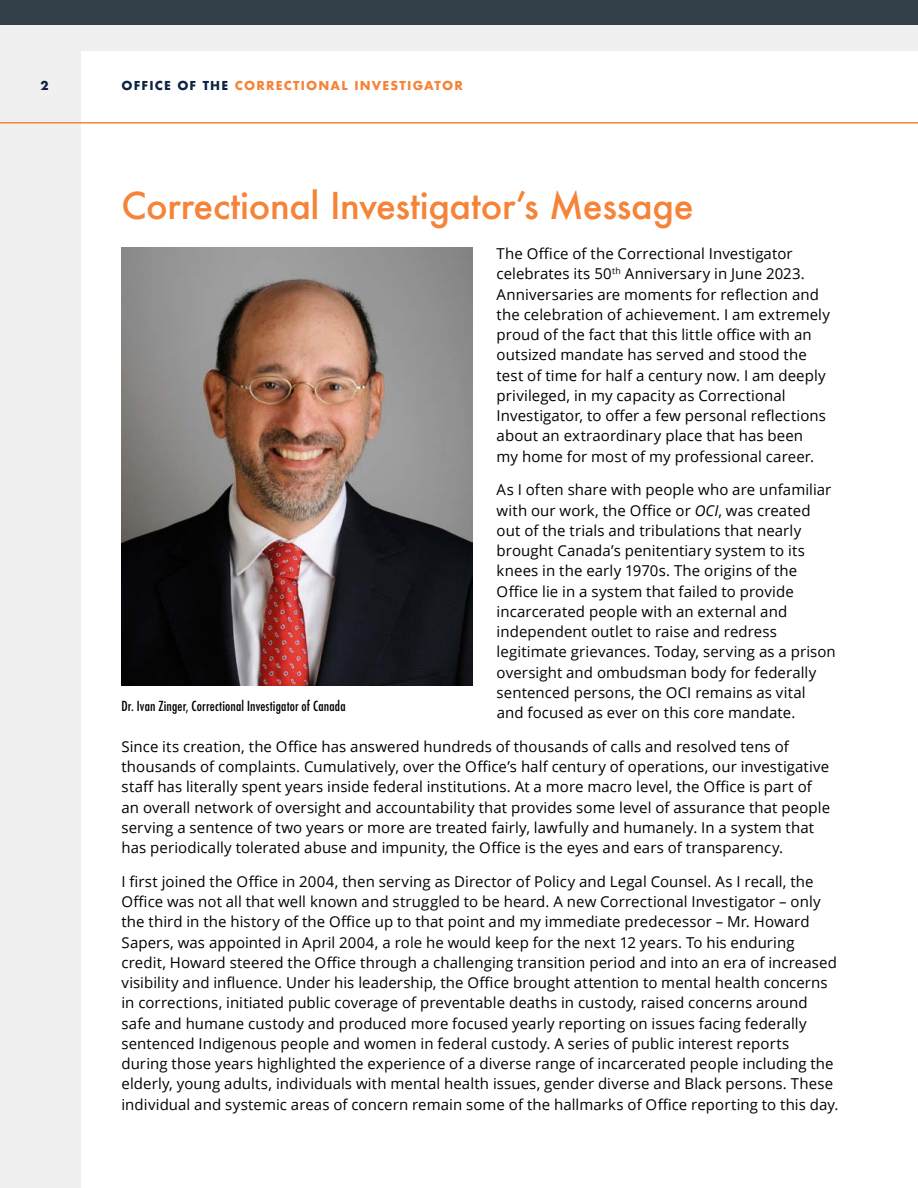
<style>
.page{position:relative;width:918px;height:1188px;background:#f1f0f1}
.page>*{position:absolute;margin:0;border:0;box-sizing:border-box;transform-origin:0 0}
.t1{font:500 36px "Futura";letter-spacing:-.01em;color:#f58338}
.t2{font:15px/20.2px "Open Sans";letter-spacing:.005em;color:#000}
.t3{font:500 condensed 13.5px "Futura";letter-spacing:.01em;color:#000}
.t4{font:700 12px "Futura";letter-spacing:.1em;color:#f58338}
.t5{font:700 12px "Futura";color:#0e2345}
.s1{color:#0e2345}
.s2{font-style:italic}
</style>
<div class="page">
<div style="left:81px;top:51px;width:837px;height:1137px;background:#fff"></div>
<div style="left:0;top:0;width:918px;height:25px;background:#323e48"></div>
<hr style="left:0;top:122px;width:918px;height:2px;background:#f58338">
<img style="left:122px;top:247px;width:350px;height:439px">
<p class="t5" style="left:40px;top:77px;width:10px">2</p>
<p class="t4" style="left:122px;top:77px;width:343px"><span class="s1">OFFICE OF THE</span> CORRECTIONAL INVESTIGATOR</p>
<h1 class="t1" style="left:122px;top:181px;width:574px">Correctional Investigator’s Message</h1>
<p class="t2" style="left:497px;top:243px;width:335px">The Office of the Correctional Investigator celebrates its 50<sup>th</sup> Anniversary in June 2023.<br>Anniversaries are moments for reflection and the celebration of achievement. I am extremely proud of the fact that this little office with an outsized mandate has served and stood the test of time for half a century now. I am deeply privileged, in my capacity as Correctional Investigator, to offer a few personal reflections about an extraordinary place that has been<br>my home for most of my professional career.</p>
<p class="t2" style="left:497px;top:479px;width:341px">As I often share with people who are unfamiliar with our work, the Office or <span class="s2">OCI</span>, was created out of the trials and tribulations that nearly brought Canada’s penitentiary system to its knees in the early 1970s. The origins of the Office lie in a system that failed to provide incarcerated people with an external and independent outlet to raise and redress legitimate grievances. Today, serving as a prison oversight and ombudsman body for federally sentenced persons, the OCI remains as vital and focused as ever on this core mandate.</p>
<p class="t2" style="left:121px;top:736px;width:710px">Since its creation, the Office has answered hundreds of thousands of calls and resolved tens of thousands of complaints. Cumulatively, over the Office’s half century of operations, our investigative staff has literally spent years inside federal institutions. At a more macro level, the Office is part of an overall network of oversight and accountability that provides some level of assurance that people serving a sentence of two years or more are treated fairly, lawfully and humanely. In a system that has periodically tolerated abuse and impunity, the Office is the eyes and ears of transparency.</p>
<p class="t2" style="left:121px;top:871px;width:718px">I first joined the Office in 2004, then serving as Director of Policy and Legal Counsel. As I recall, the Office was not all that well known and struggled to be heard. A new Correctional Investigator – only the third in the history of the Office up to that point and my immediate predecessor – Mr. Howard Sapers, was appointed in April 2004, a role he would keep for the next 12 years. To his enduring credit, Howard steered the Office through a challenging transition period and into an era of increased visibility and influence. Under his leadership, the Office brought attention to mental health concerns in corrections, initiated public coverage of preventable deaths in custody, raised concerns around safe and humane custody and produced more focused yearly reporting on issues facing federally sentenced Indigenous people and women in federal custody. A series of public interest reports during those years highlighted the experience of a diverse range of incarcerated people including the elderly, young adults, individuals with mental health issues, gender diverse and Black persons. These individual and systemic areas of concern remain some of the hallmarks of Office reporting to this day.</p>
<p class="t3" style="left:122px;top:697px;width:226px">Dr. Ivan Zinger, Correctional Investigator of Canada</p>
</div>
